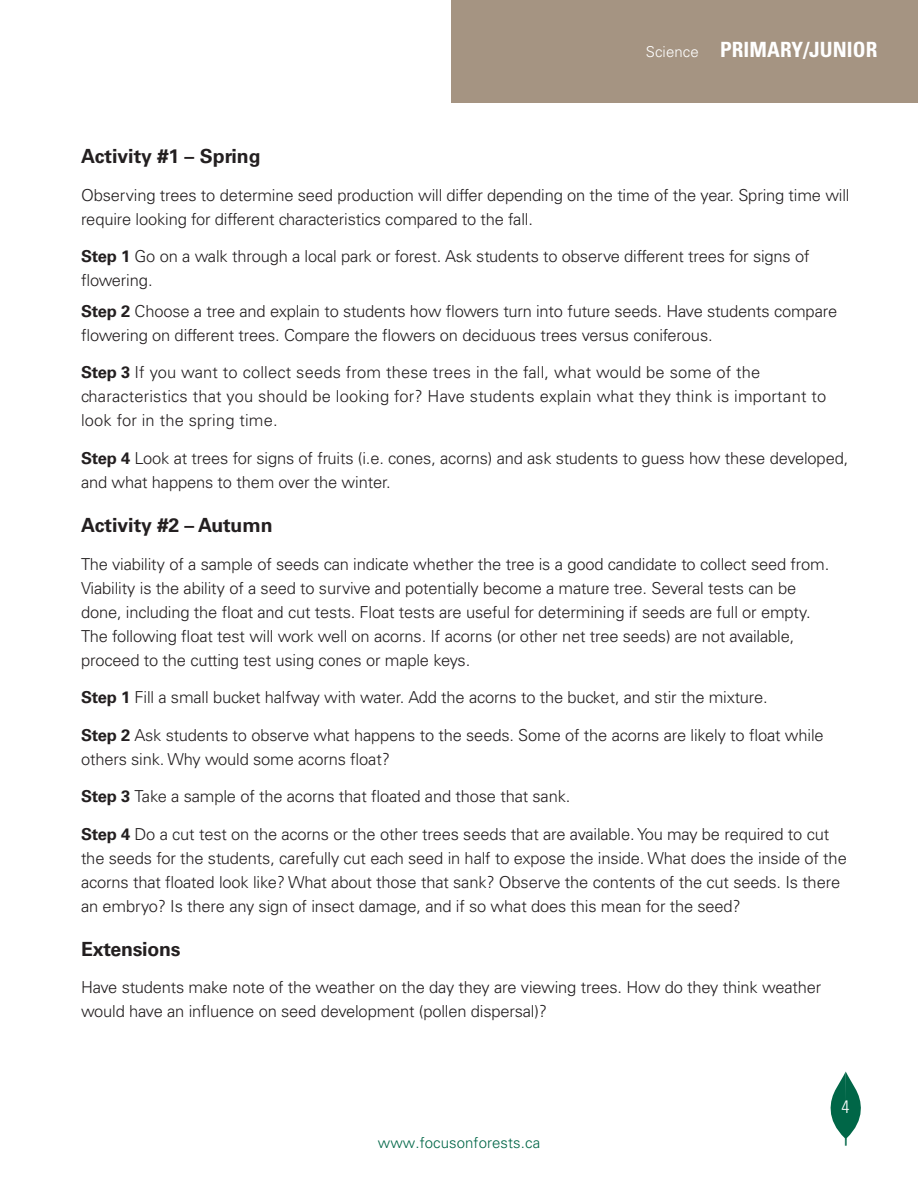
<style>
.page{position:relative;width:918px;height:1188px;background:#fff}
.page>*{position:absolute;margin:0;border:0;box-sizing:border-box;transform-origin:0 0}
.t1{font:700 condensed 21px "Univers";letter-spacing:.005em;color:#fff}
.t2{font:700 19.5px "Univers";color:#231f20}
.t3{font:300 condensed 18px "Univers";color:#fff}
.t4{font:300 16.5px/24px "Univers";letter-spacing:-.01em;color:#231f20}
.t5{font:300 16.5px/24px "Univers";letter-spacing:.01em;color:#231f20}
.t6{font:300 15px "Univers";letter-spacing:.005em;color:#006647}
.s1{font-weight:300;font-stretch:normal;font-size:15px}
.s2{font-weight:700}
</style>
<div class="page">
<div style="left:451px;top:0;width:467px;height:103px;background:#a59482"></div>
<svg style="left:831px;top:1072px;width:30px;height:74px"></svg>
<p class="t1" style="left:646px;top:37px;width:233px"><span class="s1">Science</span> PRIMARY/JUNIOR</p>
<p class="t2" style="left:81px;top:145px;width:181px">Activity #1 – Spring</p>
<p class="t4" style="left:81px;top:183px;width:770px">Observing trees to determine seed production will differ depending on the time of the year. Spring time will require looking for different characteristics compared to the fall.</p>
<p class="t4" style="left:81px;top:244px;width:730px"><span class="s2">Step 1</span> Go on a walk through a local park or forest. Ask students to observe different trees for signs of flowering.</p>
<p class="t4" style="left:81px;top:299px;width:758px"><span class="s2">Step 2</span> Choose a tree and explain to students how flowers turn into future seeds. Have students compare flowering on different trees. Compare the flowers on deciduous trees versus coniferous.</p>
<p class="t5" style="left:81px;top:361px;width:747px"><span class="s2">Step 3</span> If you want to collect seeds from these trees in the fall, what would be some of the characteristics that you should be looking for? Have students explain what they think is important to look for in the spring time.</p>
<p class="t4" style="left:81px;top:446px;width:769px"><span class="s2">Step 4</span> Look at trees for signs of fruits (i.e. cones, acorns) and ask students to guess how these developed, and what happens to them over the winter.</p>
<p class="t2" style="left:81px;top:514px;width:193px">Activity #2 – Autumn</p>
<p class="t4" style="left:81px;top:552px;width:750px">The viability of a sample of seeds can indicate whether the tree is a good candidate to collect seed from.<br>Viability is the ability of a seed to survive and potentially become a mature tree. Several tests can be done, including the float and cut tests. Float tests are useful for determining if seeds are full or empty.<br>The following float test will work well on acorns. If acorns (or other net tree seeds) are not available, proceed to the cutting test using cones or maple keys.</p>
<p class="t4" style="left:81px;top:685px;width:688px"><span class="s2">Step 1</span> Fill a small bucket halfway with water. Add the acorns to the bucket, and stir the mixture.</p>
<p class="t4" style="left:81px;top:723px;width:744px"><span class="s2">Step 2</span> Ask students to observe what happens to the seeds. Some of the acorns are likely to float while others sink. Why would some acorns float?</p>
<p class="t4" style="left:81px;top:784px;width:491px"><span class="s2">Step 3</span> Take a sample of the acorns that floated and those that sank.</p>
<p class="t4" style="left:81px;top:822px;width:767px"><span class="s2">Step 4</span> Do a cut test on the acorns or the other trees seeds that are available. You may be required to cut the seeds for the students, carefully cut each seed in half to expose the inside. What does the inside of the acorns that floated look like? What about those that sank? Observe the contents of the cut seeds. Is there an embryo? Is there any sign of insect damage, and if so what does this mean for the seed?</p>
<p class="t2" style="left:81px;top:938px;width:101px">Extensions</p>
<p class="t4" style="left:81px;top:976px;width:742px">Have students make note of the weather on the day they are viewing trees. How do they think weather would have an influence on seed development (pollen dispersal)?</p>
<p class="t6" style="left:378px;top:1134px;width:164px">www.focusonforests.ca</p>
<p class="t3" style="left:842px;top:1095px;width:9px">4</p>
</div>
